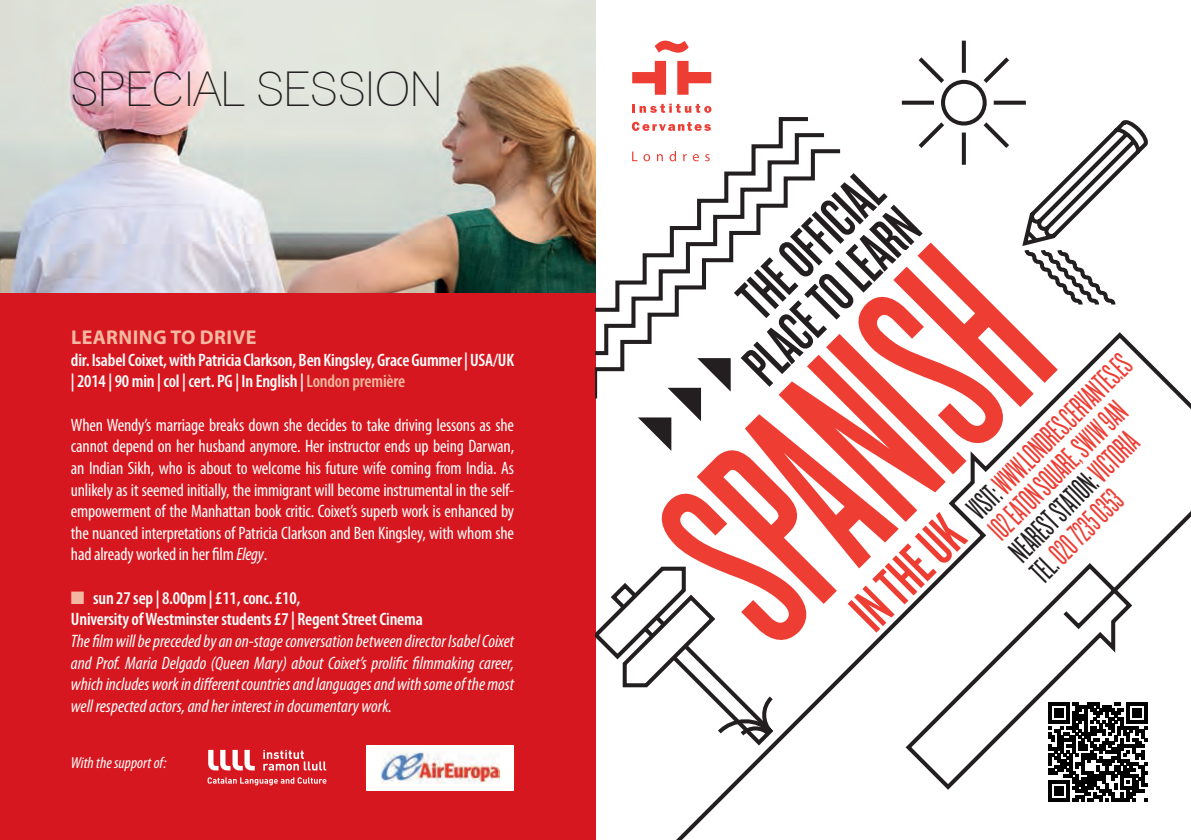
<style>
.page{position:relative;width:1191px;height:840px;background:#fff}
.page>*{position:absolute;margin:0;border:0;box-sizing:border-box;transform-origin:0 0}
.t1{font:61.2px/50.8px "Knockout HTF47 Bantamweight";color:#231f20;text-align:right}
.t2{font:61.2px "Knockout HTF47 Bantamweight";color:#ee3e34}
.t3{font:condensed 48px "Lane";letter-spacing:-.01em;color:#231f20}
.t4{font:34px/29.8px "Knockout HTF26 Junior Flyweight";color:#ee3e34}
.t5{font:700 20px "Myriad Pro";letter-spacing:.02em;color:#f3b8a1}
.t6{font:condensed 18px/21.6px "Myriad Pro";letter-spacing:-.01em;color:#fff;text-align:justify}
.t7{font:italic condensed 18px/21.6px "Myriad Pro";color:#fff;text-align:justify}
.t8{font:600 condensed 18px/21.6px "Myriad Pro";letter-spacing:-.01em;color:#fff}
.t9{font:italic condensed 16px "Myriad Pro";color:#fff}
.s1{color:#f3b8a1}
.s2{font-style:italic}
.s3{color:#231f20}
</style>
<div class="page">
<div style="left:0;top:0;width:595px;height:839px;background:#d7171f"></div>
<img style="left:0;top:0;width:595px;height:292px">
<svg style="left:595px;top:37px;width:558px;height:763px"></svg>
<div style="left:367px;top:744px;width:147px;height:45px;background:#fff"></div>
<img style="left:381px;top:751px;width:118px;height:32px">
<svg style="left:263px;top:749px;width:63px;height:21px"></svg>
<svg style="left:208px;top:749px;width:47px;height:21px"></svg>
<svg style="left:207px;top:777px;width:119px;height:7px"></svg>
<h2 class="t3" style="left:71px;top:60px;width:373px">SPECIAL SESSION</h2>
<p class="t5" style="left:71px;top:324px;width:187px">LEARNING TO DRIVE</p>
<p class="t8" style="left:71px;top:348px;width:445px">dir. Isabel Coixet, with Patricia Clarkson, Ben Kingsley, Grace Gummer | USA/UK | 2014 | 90 min | col | cert. PG | In English | <span class="s1">London première</span></p>
<p class="t6" style="left:71px;top:413px;width:445px">When Wendy’s marriage breaks down she decides to take driving lessons as she cannot depend on her husband anymore. Her instructor ends up being Darwan, an Indian Sikh, who is about to welcome his future wife coming from India. As unlikely as it seemed initially, the immigrant will become instrumental in the self&shy;empowerment of the Manhattan book critic. Coixet’s superb work is enhanced by the nuanced interpretations of Patricia Clarkson and Ben Kingsley, with whom she had already worked in her film <span class="s2">Elegy</span>.</p>
<p class="t8" style="left:71px;top:586px;width:353px"><span class="s1">■</span> sun 27 sep | 8.00pm | £11, conc. £10,<br>University of Westminster students £7 | Regent Street Cinema</p>
<p class="t7" style="left:71px;top:629px;width:445px">The film will be preceded by an on-stage conversation between director Isabel Coixet and Prof. Maria Delgado (Queen Mary) about Coixet’s prolific filmmaking career, which includes work in different countries and languages and with some of the most well respected actors, and her interest in documentary work.</p>
<p class="t9" style="left:71px;top:752px;width:97px">With the support of:</p>
<h1 class="t1" style="left:700px;top:320px;width:222px;rotate:-45deg">THE OFFICIAL<br>PLACE TO LEARN</h1>
<h3 class="t4" style="left:962px;top:503px;width:219px;rotate:-45deg"><span class="s3">VISIT:</span> WWW.LONDRES.CERVANTES.ES<br>102 EATON SQUARE, SW1W 9AN<br><span class="s3">NEAREST STATION:</span> VICTORIA<br><span class="s3">TEL.</span> 020 7235 0353</h3>
<h1 class="t2" style="left:839px;top:598px;width:134px;rotate:-45deg">IN THE UK</h1>
</div>
